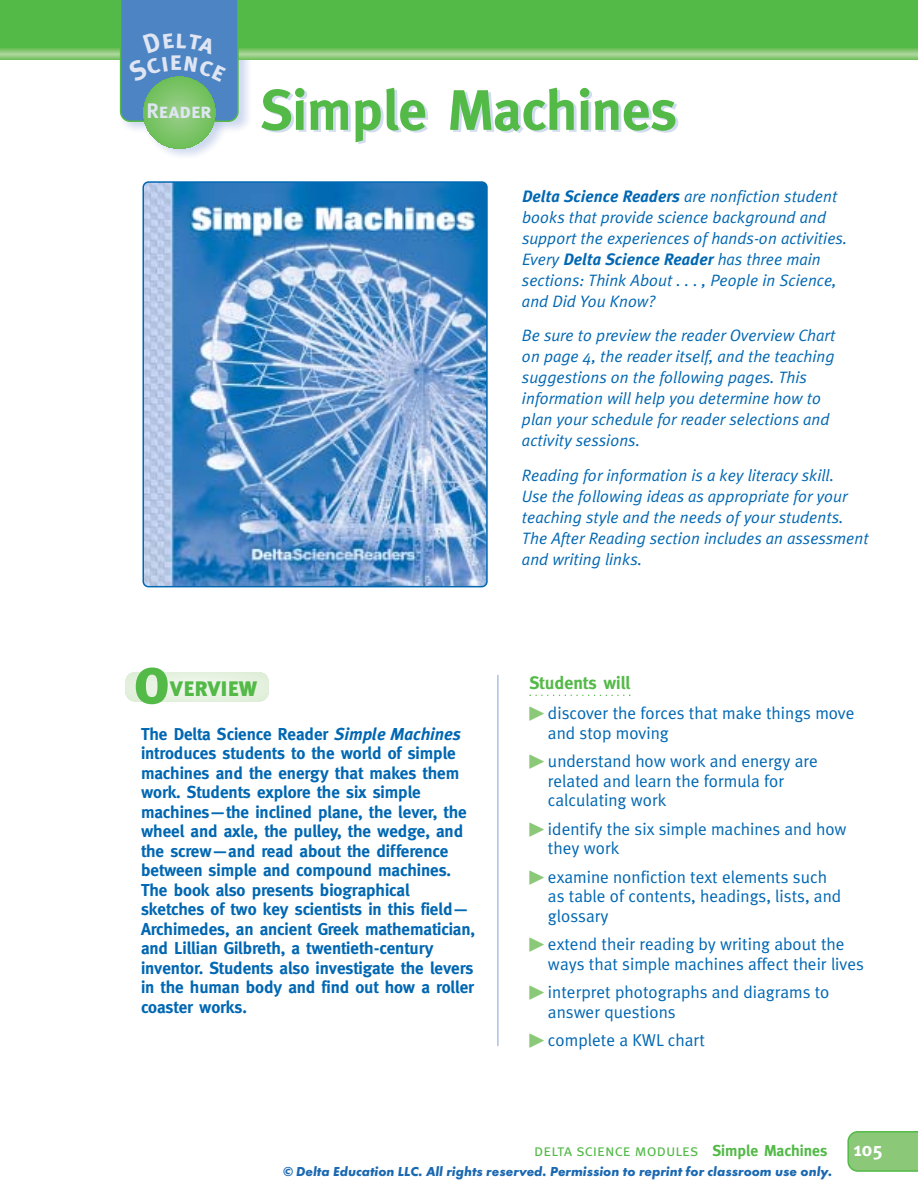
<style>
.page{position:relative;width:918px;height:1188px;background:#fff}
.page>*{position:absolute;margin:0;border:0;box-sizing:border-box;transform-origin:0 0}
.t1{font:700 57px "Meta";color:#53b947}
.t2{font:900 51px "Meta Plus";color:#53b947}
.t3{font:900 21px "Meta Plus";color:#53b947}
.t4{font:21px "Meta Bold Caps";color:#dfe5f3}
.t5{font:700 19.5px "Meta";color:#fff}
.t6{font:700 18px "Meta";color:#53b947}
.t7{font:700 17.25px/19.5px "Meta";letter-spacing:-.005em;color:#0067b2}
.t8{font:17.25px/19.5px "Meta Plus Normal";color:#0067b2}
.t9{font:italic 16.5px/21px "Meta Plus Normal";color:#0067b2}
.t10{font:italic 700 16.5px "Meta Plus";color:#0067b2}
.t11{font:16.5px "Meta Plus Normal Caps";color:#53b947}
.t12{font:italic 700 13.5px "Futura T";color:#1a68b1}
.s1{font-family:"Meta Plus";font-weight:700}
.s2{font-family:"Meta Plus Normal";font-weight:400}
.s3{font-family:"Meta Plus";font-style:italic}
.s4{font-family:"Meta";font-weight:700;font-size:15.75px}
</style>
<div class="page">
<img style="left:117px;top:59px;width:134px;height:97px">
<svg style="left:847px;top:1131px;width:71px;height:41px;background:#89c977"></svg>
<hr style="left:497px;top:675px;width:2px;height:371px;background:#adc0e2">
<div style="left:0;top:0;width:918px;height:58px;background:#53b947"></div>
<div style="left:0;top:49px;width:918px;height:10px;background:#76c261"></div>
<div style="left:0;top:50px;width:918px;height:8px;background:#81c66f"></div>
<div style="left:0;top:51px;width:918px;height:6px;background:#8dca7d"></div>
<hr style="left:0;top:52px;width:918px;height:4px;background:#9acf89">
<hr style="left:0;top:53px;width:918px;height:2px;background:#a6d495">
<hr style="left:0;top:54px;width:918px;height:1px;background:#acd79b">
<svg style="left:529px;top:695px;width:101px;height:1px"></svg>
<img style="left:142px;top:181px;width:346px;height:406px">
<svg style="left:126px;top:672px;width:142px;height:29px;background:#e7f2e2"></svg>
<svg style="left:120px;top:0;width:119px;height:149px;background:#69a0b0"></svg>
<p class="t4" style="left:147px;top:99px;width:66px">Reader</p>
<h1 class="t1" style="left:261px;top:89px;width:418px">Simple Machines</h1>
<p class="t9" style="left:522px;top:187px;width:327px"><span class="s1">Delta Science Readers</span> are nonfiction student books that provide science background and support the experiences of hands-on activities.</p>
<p class="t10" style="left:522px;top:253px;width:300px"><span class="s2">Every</span> Delta Science Reader <span class="s2">has three main</span></p>
<p class="t9" style="left:522px;top:271px;width:316px">sections: Think About . . . , People in Science, and Did You Know?</p>
<p class="t9" style="left:522px;top:327px;width:315px">Be sure to preview the reader Overview Chart on page 4, the reader itself, and the teaching suggestions on the following pages. This information will help you determine how to plan your schedule for reader selections and activity sessions.</p>
<p class="t9" style="left:522px;top:466px;width:348px">Reading for information is a key literacy skill.<br>Use the following ideas as appropriate for your teaching style and the needs of your students.<br>The After Reading section includes an assessment and writing links.</p>
<h2 class="t2" style="left:134px;top:667px;width:36px">O</h2>
<p class="t3" style="left:170px;top:681px;width:89px">VERVIEW</p>
<p class="t7" style="left:141px;top:726px;width:336px">The Delta Science Reader <span class="s3">Simple Machines </span>introduces students to the world of simple machines and the energy that makes them work. Students explore the six simple machines—the inclined plane, the lever, the wheel and axle, the pulley, the wedge, and the screw—and read about the difference between simple and compound machines.<br>The book also presents biographical sketches of two key scientists in this field— Archimedes, an ancient Greek mathematician, and Lillian Gilbreth, a twentieth-century inventor. Students also investigate the levers in the human body and find out how a roller coaster works.</p>
<p class="t6" style="left:529px;top:676px;width:103px">Students will</p>
<p class="t8" style="left:548px;top:705px;width:308px">discover the forces that make things move and stop moving</p>
<p class="t8" style="left:548px;top:753px;width:271px">understand how work and energy are related and learn the formula for calculating work</p>
<p class="t8" style="left:548px;top:821px;width:300px">identify the six simple machines and how they work</p>
<p class="t8" style="left:548px;top:869px;width:295px">examine nonfiction text elements such as table of contents, headings, lists, and glossary</p>
<p class="t8" style="left:548px;top:936px;width:317px">extend their reading by writing about the ways that simple machines affect their lives</p>
<p class="t8" style="left:548px;top:984px;width:283px">interpret photographs and diagrams to answer questions</p>
<p class="t8" style="left:548px;top:1032px;width:159px">complete a KWL chart</p>
<p class="t11" style="left:534px;top:1140px;width:295px">delta science modules <span class="s4">Simple Machines</span></p>
<p class="t5" style="left:853px;top:1142px;width:31px">105</p>
<p class="t12" style="left:283px;top:1166px;width:551px">© Delta Education LLC. All rights reserved. Permission to reprint for classroom use only.</p>
</div>
